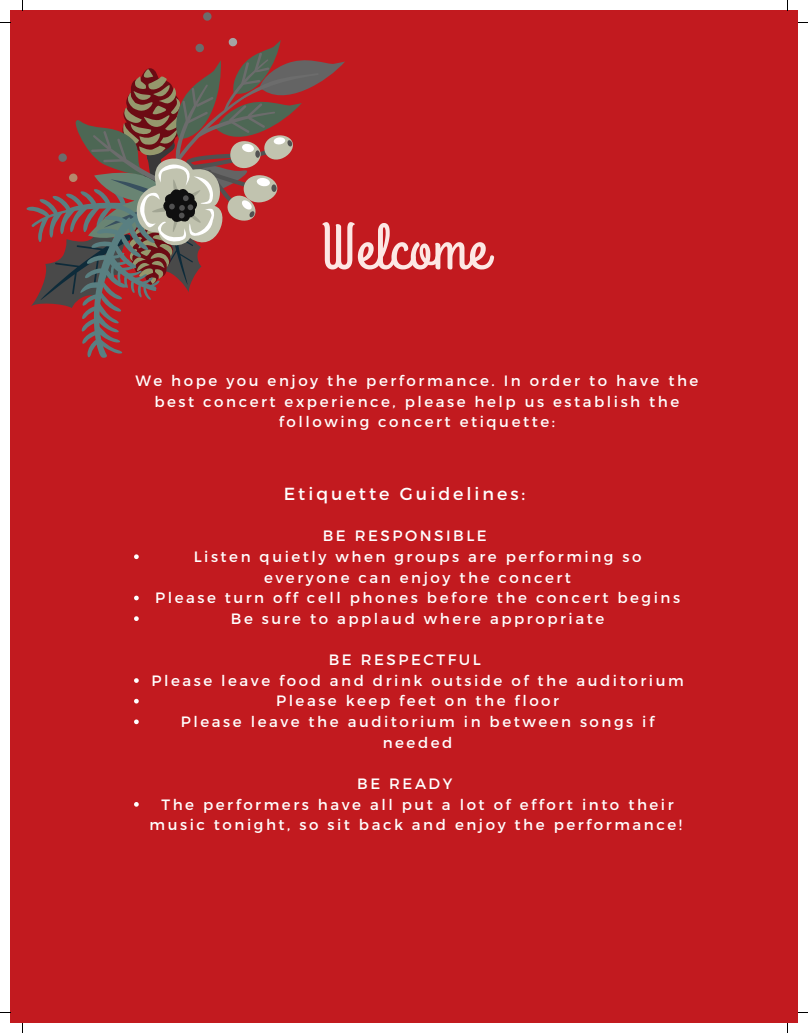
<style>
.page{position:relative;width:808px;height:1033px;background:#fff}
.page>*{position:absolute;margin:0;border:0;box-sizing:border-box;transform-origin:0 0}
.t1{font:65px "Grand Hotel";color:#fde7e4}
.t2{font:17.5px "Montserrat";letter-spacing:.17em;color:#fff}
.t3{font:15px/20.6px "Montserrat";letter-spacing:.17em;color:#fff;text-align:center}
</style>
<div class="page">
<div style="left:10px;top:10px;width:788px;height:1013px;background:#c21a1f"></div>
<svg style="left:134px;top:554px;width:5px;height:5px"></svg>
<svg style="left:134px;top:595px;width:5px;height:5px"></svg>
<svg style="left:134px;top:616px;width:5px;height:5px"></svg>
<svg style="left:134px;top:678px;width:5px;height:5px"></svg>
<svg style="left:134px;top:699px;width:5px;height:4px"></svg>
<svg style="left:134px;top:719px;width:5px;height:5px"></svg>
<svg style="left:134px;top:802px;width:5px;height:4px"></svg>
<svg style="left:0;top:0;width:345px;height:358px"></svg>
<h1 class="t1" style="left:321px;top:206px;width:168px">Welcome</h1>
<p class="t3" style="left:135px;top:369px;width:564px">We hope you enjoy the performance. In order to have the best concert experience, please help us establish the following concert etiquette:</p>
<p class="t2" style="left:284px;top:482px;width:243px">Etiquette Guidelines:</p>
<p class="t3" style="left:323px;top:525px;width:165px">BE RESPONSIBLE</p>
<p class="t3" style="left:155px;top:545px;width:526px">Listen quietly when groups are performing so everyone can enjoy the concert<br>Please turn off cell phones before the concert begins Be sure to applaud where appropriate</p>
<p class="t3" style="left:329px;top:648px;width:154px">BE RESPECTFUL</p>
<p class="t3" style="left:151px;top:669px;width:533px">Please leave food and drink outside of the auditorium Please keep feet on the floor<br>Please leave the auditorium in between songs if needed</p>
<p class="t3" style="left:357px;top:772px;width:97px">BE READY</p>
<p class="t3" style="left:149px;top:793px;width:534px">The performers have all put a lot of effort into their music tonight, so sit back and enjoy the performance!</p>
</div>
